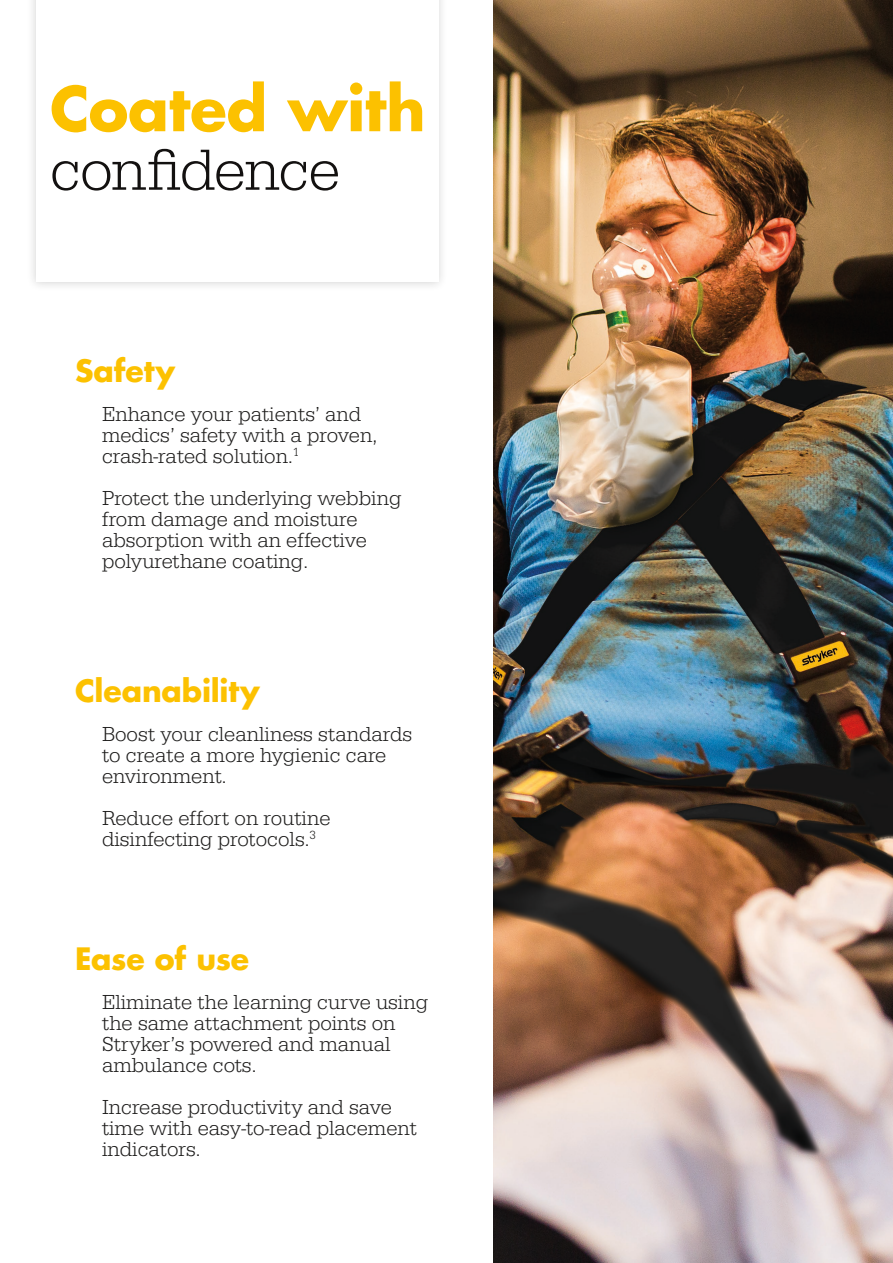
<style>
.page{position:relative;width:893px;height:1263px;background:#fff}
.page>*{position:absolute;margin:0;border:0;box-sizing:border-box;transform-origin:0 0}
.t1{font:700 60px "Futura For Stryker";letter-spacing:-.005em;color:#fcc100}
.t2{font:300 60px "URW Egyptienne TOT";letter-spacing:-.02em;color:#131110}
.t3{font:700 30px "Futura For Stryker";letter-spacing:-.005em;color:#fcc100}
.t4{font:300 21px/21px "URW Egyptienne TOT";color:#1c1b1a}
</style>
<div class="page">
<img style="left:493px;top:0;width:400px;height:1263px">
<div style="left:26px;top:0;width:422px;height:292px;background:#1c1b1a;opacity:.2"></div>
<div style="left:36px;top:0;width:402px;height:282px;background:#fff"></div>
<h1 class="t1" style="left:50px;top:69px;width:377px">Coated with</h1>
<h1 class="t2" style="left:50px;top:135px;width:292px">confidence</h1>
<h2 class="t3" style="left:75px;top:351px;width:102px">Safety</h2>
<p class="t4" style="left:102px;top:404px;width:277px">Enhance your patients’ and medics’ safety with a proven, crash-rated solution.<sup>1</sup></p>
<p class="t4" style="left:102px;top:488px;width:301px">Protect the underlying webbing from damage and moisture absorption with an effective polyurethane coating.</p>
<h2 class="t3" style="left:75px;top:670px;width:186px">Cleanability</h2>
<p class="t4" style="left:102px;top:723px;width:312px">Boost your cleanliness standards to create a more hygienic care environment.</p>
<p class="t4" style="left:102px;top:807px;width:230px">Reduce effort on routine disinfecting protocols.<sup>3</sup></p>
<h2 class="t3" style="left:75px;top:939px;width:176px">Ease of use</h2>
<p class="t4" style="left:102px;top:992px;width:328px">Eliminate the learning curve using the same attachment points on<br>Stryker’s powered and manual ambulance cots.</p>
<p class="t4" style="left:102px;top:1097px;width:316px">Increase productivity and save time with easy-to-read placement indicators.</p>
</div>
